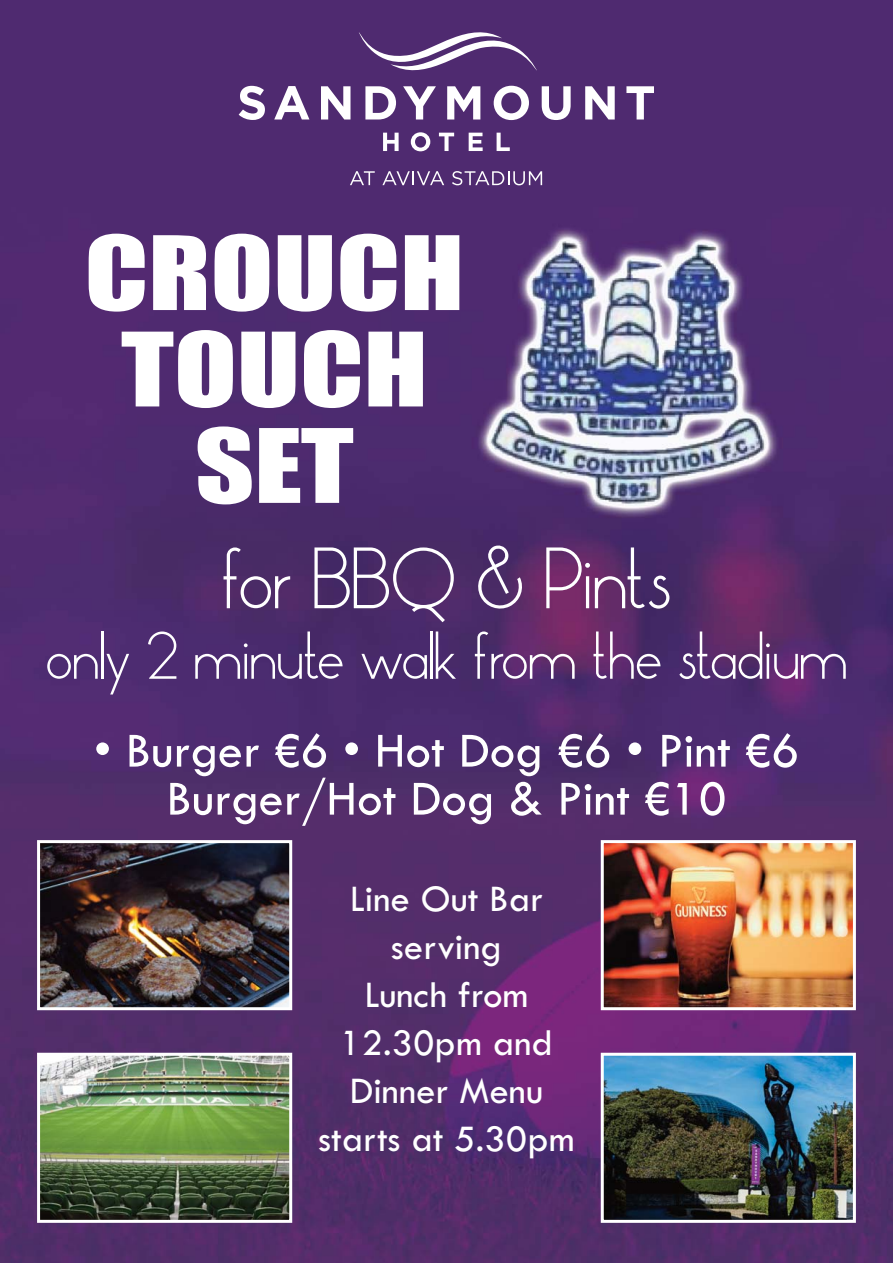
<style>
.page{position:relative;width:893px;height:1263px;background:#fff}
.page>*{position:absolute;margin:0;border:0;box-sizing:border-box;transform-origin:0 0}
.t1{font:94.65px/96.4px "Impact";color:#fff;text-align:center;scale:1.22 1}
.t2{font:81px "Pistara";color:#fff}
.t3{font:63px "Pistara";color:#fff}
.t4{font:51px/48px "Tw Cen";color:#fff;text-align:center}
.t5{font:39px/48px "Tw Cen";color:#fff;text-align:center}
</style>
<div class="page">
<img style="left:0;top:0;width:893px;height:1263px">
<svg style="left:239px;top:86px;width:26px;height:34px"></svg>
<svg style="left:274px;top:86px;width:35px;height:33px"></svg>
<svg style="left:321px;top:86px;width:29px;height:33px"></svg>
<svg style="left:359px;top:32px;width:212px;height:88px"></svg>
<svg style="left:585px;top:86px;width:30px;height:33px"></svg>
<svg style="left:626px;top:86px;width:28px;height:33px"></svg>
<svg style="left:383px;top:133px;width:16px;height:18px"></svg>
<svg style="left:411px;top:132px;width:19px;height:19px"></svg>
<svg style="left:439px;top:133px;width:15px;height:18px"></svg>
<svg style="left:469px;top:133px;width:14px;height:18px"></svg>
<svg style="left:497px;top:133px;width:13px;height:18px"></svg>
<svg style="left:350px;top:171px;width:25px;height:14px"></svg>
<svg style="left:382px;top:171px;width:62px;height:14px"></svg>
<svg style="left:452px;top:171px;width:90px;height:14px"></svg>
<img style="left:41px;top:844px;width:247px;height:162px">
<div style="left:37px;top:840px;width:255px;height:170px;border:3px solid #fff"></div>
<img style="left:605px;top:844px;width:247px;height:162px">
<div style="left:601px;top:840px;width:255px;height:170px;border:3px solid #fff"></div>
<img style="left:41px;top:1057px;width:247px;height:162px">
<div style="left:37px;top:1053px;width:255px;height:170px;border:3px solid #fff"></div>
<img style="left:605px;top:1057px;width:247px;height:162px">
<div style="left:601px;top:1053px;width:255px;height:170px;border:3px solid #fff"></div>
<h1 class="t1" style="left:85px;top:232px;width:313px">CROUCH<br>TOUCH<br>SET</h1>
<h2 class="t2" style="left:221px;top:533px;width:451px">for BBQ &amp; Pints</h2>
<h3 class="t3" style="left:46px;top:620px;width:803px">only 2 minute walk from the stadium</h3>
<h3 class="t4" style="left:94px;top:731px;width:707px">• Burger €6 • Hot Dog €6 • Pint €6<br>Burger/Hot Dog &amp; Pint €10</h3>
<p class="t5" style="left:318px;top:878px;width:258px">Line Out Bar serving<br>Lunch from<br>12.30pm and<br>Dinner Menu starts at 5.30pm</p>
</div>
